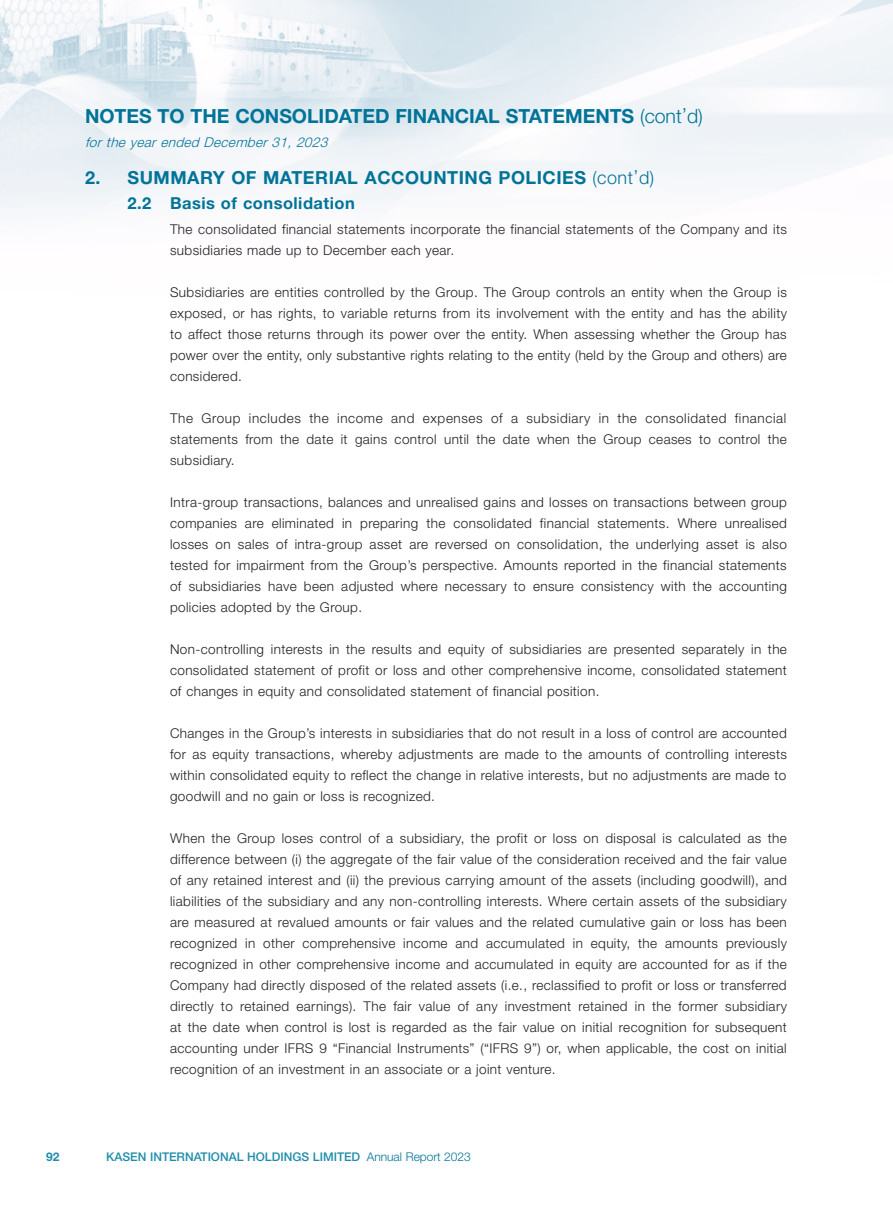
<style>
.page{position:relative;width:893px;height:1212px;background:#fff}
.page>*{position:absolute;margin:0;border:0;box-sizing:border-box;transform-origin:0 0}
.t1{font:700 19.5px "Helvetica Neue LT Std";color:#007398}
.Heading_1{font:700 18px "Helvetica Neue LT Std";letter-spacing:.03em;color:#007398}
.Heading_2{font:700 16.5px "Helvetica Neue LT Std";letter-spacing:.03em;color:#007398}
.Body_Text{font:300 13.5px/21px "Helvetica Neue LT Std";letter-spacing:.03em;color:#231f20;text-align:justify}
.t2{font:italic 300 13.5px "Helvetica Neue LT Std";color:#007398}
.t3{font:500 12px "Helvetica Neue LT Std";color:#1f8dad}
.t4{font:700 12px "Helvetica Neue LT Std";color:#1f8dad}
.s1{font-weight:300}
.s2{font-weight:300;color:#007398}
</style>
<div class="page">
<img style="left:0;top:0;width:893px;height:210px">
<h1 class="t1" style="left:85px;top:104px;width:619px">NOTES TO THE CONSOLIDATED FINANCIAL STATEMENTS <span class="s1">(cont’d)</span></h1>
<p class="t2" style="left:85px;top:134px;width:248px">forthe yearended December31,2023</p>
<p class="Heading_1" style="left:85px;top:166px;width:571px">2. SUMMARY OF MATERIAL ACCOUNTING POLICIES <span class="s1">(cont’d)</span></p>
<p class="Heading_2" style="left:128px;top:193px;width:229px">2.2 Basis of consolidation</p>
<p class="Body_Text" style="left:170px;top:219px;width:618px">The consolidated financial statements incorporate the financial statements of the Company and its subsidiaries made up to December each year.</p>
<p class="Body_Text" style="left:170px;top:282px;width:618px">Subsidiaries are entities controlled by the Group. The Group controls an entity when the Group is exposed, or has rights, to variable returns from its involvement with the entity and has the ability to affect those returns through its power over the entity. When assessing whether the Group has power over the entity, only substantive rights relating to the entity (held by the Group and others) are considered.</p>
<p class="Body_Text" style="left:170px;top:408px;width:618px">The Group includes the income and expenses of a subsidiary in the consolidated financial statements from the date it gains control until the date when the Group ceases to control the subsidiary.</p>
<p class="Body_Text" style="left:170px;top:492px;width:618px">Intra-group transactions, balances and unrealised gains and losses on transactions between group companies are eliminated in preparing the consolidated financial statements. Where unrealised losses on sales of intra-group asset are reversed on consolidation, the underlying asset is also tested for impairment from the Group’s perspective. Amounts reported in the financial statements of subsidiaries have been adjusted where necessary to ensure consistency with the accounting policies adopted by the Group.</p>
<p class="Body_Text" style="left:170px;top:639px;width:618px">Non-controlling interests in the results and equity of subsidiaries are presented separately in the consolidated statement of profit or loss and other comprehensive income, consolidated statement of changes in equity and consolidated statement of financial position.</p>
<p class="Body_Text" style="left:170px;top:723px;width:618px">Changes in the Group’s interests in subsidiaries that do not result in a loss of control are accounted for as equity transactions, whereby adjustments are made to the amounts of controlling interests within consolidated equity to reflect the change in relative interests, but no adjustments are made to goodwill and no gain or loss is recognized.</p>
<p class="Body_Text" style="left:170px;top:828px;width:618px">When the Group loses control of a subsidiary, the profit or loss on disposal is calculated as the difference between (i) the aggregate of the fair value of the consideration received and the fair value of any retained interest and (ii) the previous carrying amount of the assets (including goodwill), and liabilities of the subsidiary and any non-controlling interests. Where certain assets of the subsidiary are measured at revalued amounts or fair values and the related cumulative gain or loss has been recognized in other comprehensive income and accumulated in equity, the amounts previously recognized in other comprehensive income and accumulated in equity are accounted for as if the Company had directly disposed of the related assets (i.e., reclassified to profit or loss or transferred directly to retained earnings). The fair value of any investment retained in the former subsidiary at the date when control is lost is regarded as the fair value on initial recognition for subsequent accounting under IFRS 9 “Financial Instruments” (“IFRS 9”) or, when applicable, the cost on initial recognition of an investment in an associate or a joint venture.</p>
<p class="t4" style="left:46px;top:1149px;width:15px">92</p>
<p class="t3" style="left:106px;top:1150px;width:366px">KASEN INTERNATIONAL HOLDINGS LIMITED <span class="s2">Annual Report 2023</span></p>
</div>
